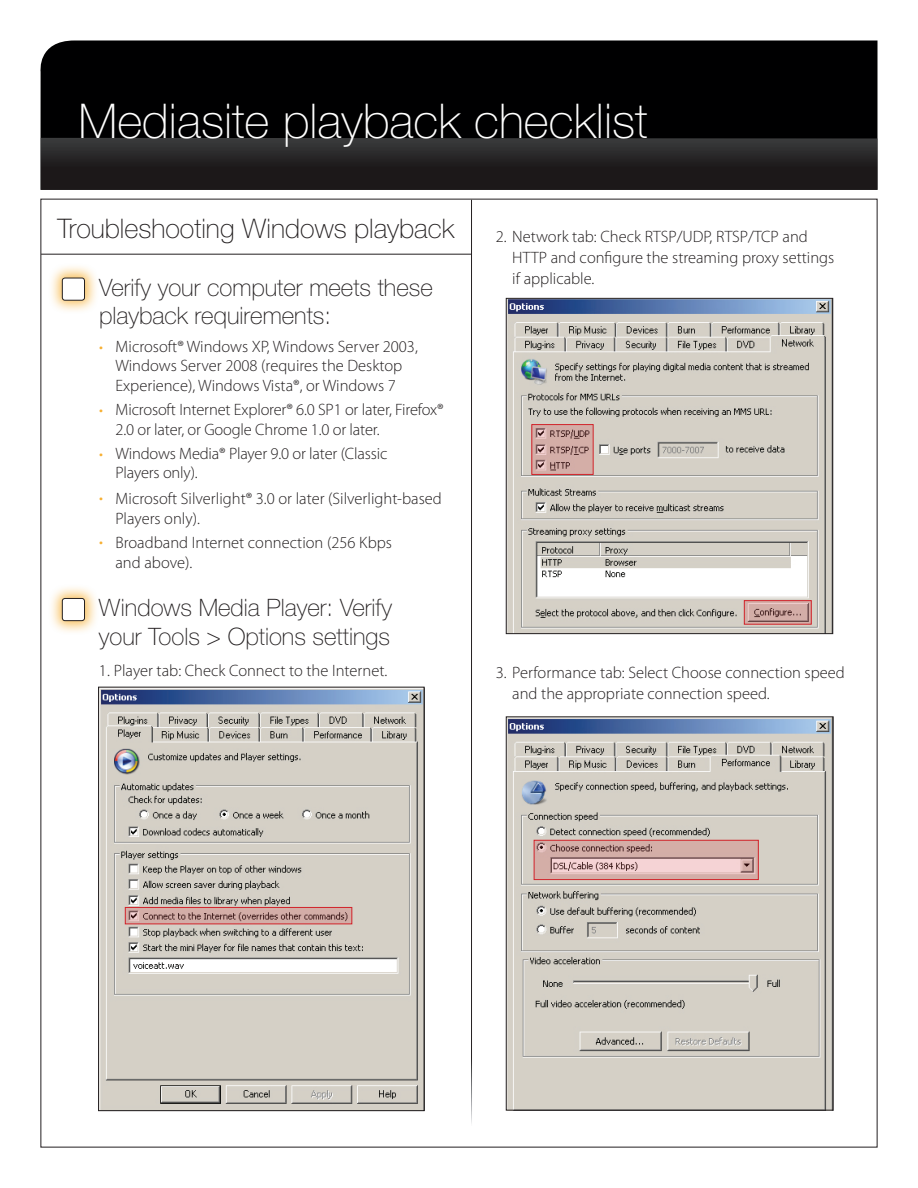
<style>
.page{position:relative;width:918px;height:1188px;background:#fff}
.page>*{position:absolute;margin:0;border:0;box-sizing:border-box;transform-origin:0 0}
.t1{font:100 48px "Helvetica Neue";color:#fff}
.t2{font:100 27px "Helvetica Neue";color:#231f20}
.t3{font:100 24px/28.5px "Helvetica Neue";color:#231f20}
.t4{font:300 16.5px/19.5px "Myriad Pro";color:#231f20}
.s1{font-size:15.75px;color:#f7b033}
</style>
<div class="page">
<div style="left:48px;top:263px;width:51px;height:52px;background:#f7b033;opacity:.75"></div>
<div style="left:62px;top:278px;width:23px;height:22px;background:#fff;border-radius:3px"></div>
<div style="left:62px;top:278px;width:23px;height:23px;border:1px solid #231f20;border-radius:3px"></div>
<div style="left:48px;top:584px;width:51px;height:51px;background:#f7b033;opacity:.75"></div>
<div style="left:62px;top:598px;width:23px;height:23px;background:#fff;border-radius:3px"></div>
<div style="left:62px;top:598px;width:23px;height:23px;border:1px solid #231f20;border-radius:3px"></div>
<img style="left:100px;top:689px;width:323px;height:420px">
<div style="left:98px;top:687px;width:327px;height:424px;border:1px solid #231f20"></div>
<img style="left:508px;top:300px;width:323px;height:332px">
<div style="left:506px;top:298px;width:327px;height:336px;border:1px solid #231f20"></div>
<img style="left:508px;top:718px;width:323px;height:391px">
<div style="left:506px;top:716px;width:327px;height:395px;border:1px solid #231f20"></div>
<hr style="left:41px;top:254px;width:430px;height:1px;background:#231f20">
<svg style="left:127px;top:909px;width:223px;height:13px;background:#bb9691"></svg>
<div style="left:125px;top:907px;width:227px;height:17px;border:1px solid #d1232a"></div>
<svg style="left:533px;top:426px;width:59px;height:47px;background:#c29d98"></svg>
<div style="left:531px;top:424px;width:63px;height:51px;border:1px solid #d1232a"></div>
<svg style="left:746px;top:602px;width:64px;height:21px"></svg>
<div style="left:744px;top:600px;width:68px;height:25px;border:1px solid #d1232a"></div>
<svg style="left:536px;top:842px;width:221px;height:36px;background:#d1adaa"></svg>
<div style="left:534px;top:840px;width:225px;height:40px;border:1px solid #d1232a"></div>
<div style="left:40px;top:40px;width:838px;height:150px;background:#000001"></div>
<svg style="left:41px;top:138px;width:837px;height:52px;background:#242223"></svg>
<h1 class="t1" style="left:79px;top:94px;width:571px">Mediasite playback checklist</h1>
<h2 class="t2" style="left:57px;top:213px;width:398px">Troubleshooting Windows playback</h2>
<h3 class="t3" style="left:99px;top:273px;width:335px">Verify your computer meets these playback requirements:</h3>
<p class="t4" style="left:99px;top:336px;width:320px;text-align:center"><span class="s1">•</span> Microsoft® Windows XP, Windows Server 2003,<br>Windows Server 2008 (requires the Desktop<br>Experience), Windows Vista®, or Windows 7</p>
<p class="t4" style="left:115px;top:400px;width:330px;text-indent:-16px"><span class="s1">•</span> Microsoft Internet Explorer® 6.0 SP1 or later, Firefox®<br>2.0 or later, or Google Chrome 1.0 or later.</p>
<p class="t4" style="left:115px;top:444px;width:273px;text-indent:-16px"><span class="s1">•</span> Windows Media® Player 9.0 or later (Classic<br>Players only).</p>
<p class="t4" style="left:116px;top:489px;width:328px;text-indent:-16px"><span class="s1">•</span> Microsoft Silverlight® 3.0 or later (Silverlight-based<br>Players only).</p>
<p class="t4" style="left:116px;top:533px;width:278px;text-indent:-16px"><span class="s1">•</span> Broadband Internet connection (256 Kbps and above).</p>
<h3 class="t3" style="left:99px;top:594px;width:295px">Windows Media Player: Verify your Tools &gt; Options settings</h3>
<p class="t4" style="left:99px;top:661px;width:290px">1. Player tab: Check Connect to the Internet.</p>
<p class="t4" style="left:512px;top:226px;width:324px;line-height:21px;text-indent:-16px">2. Network tab: Check RTSP/UDP, RTSP/TCP and<br>HTTP and configure the streaming proxy settings if applicable.</p>
<p class="t4" style="left:512px;top:662px;width:334px;line-height:21px;text-indent:-16px">3. Performance tab: Select Choose connection speed and the appropriate connection speed.</p>
</div>
